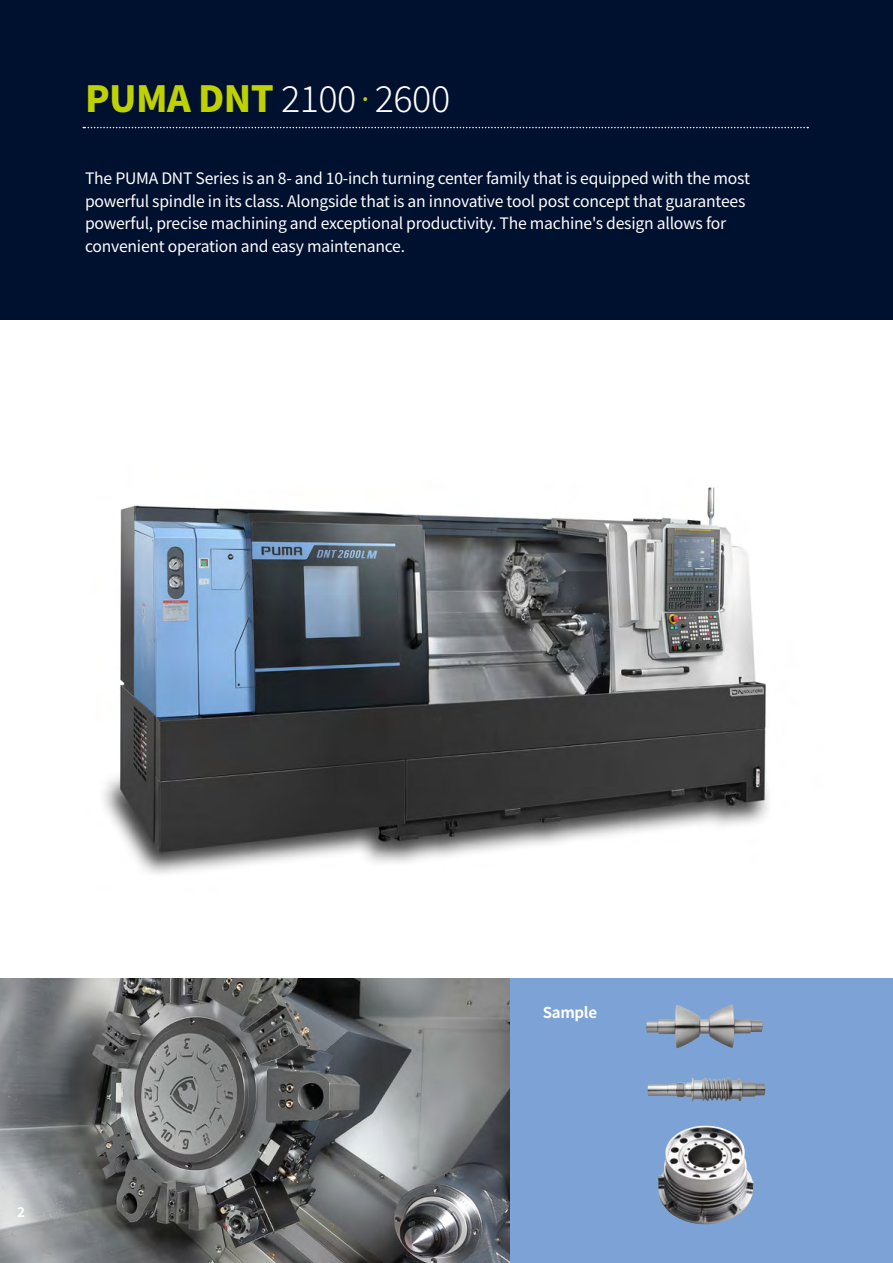
<style>
.page{position:relative;width:893px;height:1263px;background:#fff}
.page>*{position:absolute;margin:0;border:0;box-sizing:border-box;transform-origin:0 0}
.t1{font:300 36px "Noto Sans KR";letter-spacing:-.015em;color:#fff}
.t2{font:15.75px/22.5px "Noto Sans KR";letter-spacing:-.015em;color:#fff}
.t3{font:700 15px "Noto Sans KR";letter-spacing:-.02em;color:#fff}
.t4{font:700 13.5px "Noto Sans KR";color:#fff}
.s1{font-weight:900;color:#bfd200}
.s2{color:#bfd200}
</style>
<div class="page">
<div style="left:0;top:0;width:893px;height:320px;background:#00102f"></div>
<div style="left:509px;top:978px;width:384px;height:285px;background:#7da3d6"></div>
<svg style="left:83px;top:127px;width:725px;height:1px"></svg>
<img style="left:646px;top:1005px;width:117px;height:43px">
<img style="left:658px;top:1126px;width:95px;height:99px">
<img style="left:677px;top:1077px;width:51px;height:7px">
<img style="left:0;top:978px;width:509px;height:285px">
<img style="left:103px;top:487px;width:666px;height:387px">
<h1 class="t1" style="left:85px;top:78px;width:367px"><span class="s1">PUMA DNT</span> 2100<span class="s2">·</span>2600</h1>
<p class="t2" style="left:85px;top:167px;width:666px">The PUMA DNT Series is an 8- and 10-inch turning center family that is equipped with the most powerful spindle in its class. Alongside that is an innovative tool post concept that guarantees powerful, precise machining and exceptional productivity. The machine's design allows for convenient operation and easy maintenance.</p>
<p class="t4" style="left:17px;top:1205px;width:9px">2</p>
<p class="t3" style="left:543px;top:1004px;width:56px">Sample</p>
</div>
